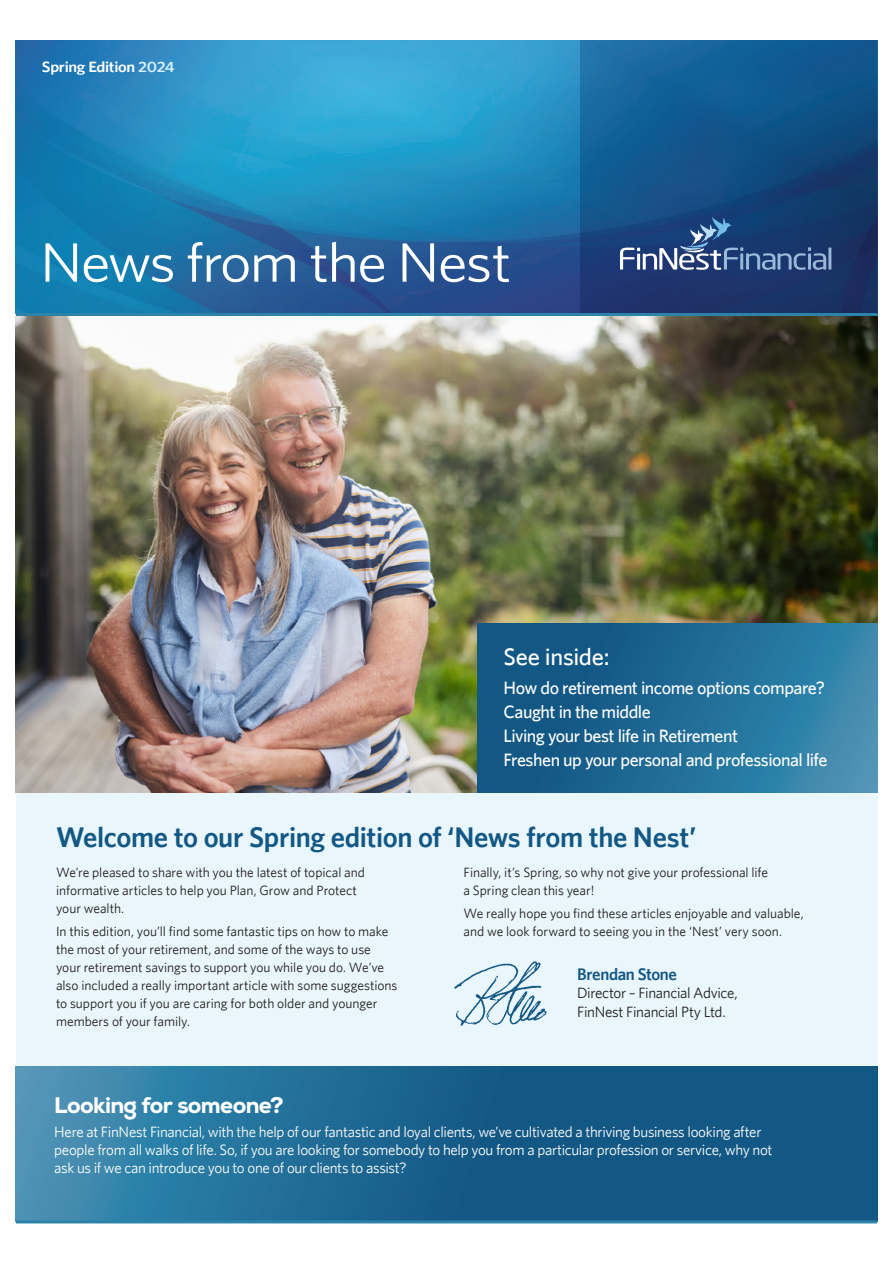
<style>
.page{position:relative;width:893px;height:1263px;background:#fff}
.page>*{position:absolute;margin:0;border:0;box-sizing:border-box;transform-origin:0 0}
.t1{font:55.5px "Whitney";letter-spacing:-.03em;color:#fff;scale:1.09 1}
.Page01_Bodycopy_11_25_Black{font:600 28.5px "Whitney";letter-spacing:-.015em;color:#135784}
.ARTICLE_Subheading{font:500 24px "Whitney";letter-spacing:-.01em;color:#fff}
.ARTICLE_Bodycopy{font:800 22.5px "Nexa";letter-spacing:-.03em;color:#fff}
.Paragraph_Style_7{font:500 18px "Whitney";letter-spacing:-.03em;color:#fff}
.t2{font:600 16.8px "Whitney";letter-spacing:-.02em;color:#135784}
.ARTICLE_Bodycopy-2{font:15px/18px "Whitney";letter-spacing:-.025em;color:#fff}
.t3{font:15px/18.8px "Whitney";letter-spacing:-.025em;color:#231f20}
.t4{font:600 15px "Whitney";letter-spacing:-.02em;color:#fff;scale:1.1 1}
.Page01_Bodycopy_11_25_Black-2{font:13.5px/18px "Whitney";letter-spacing:-.005em;color:#231f20}
.s1{color:#d4effb}
</style>
<div class="page">
<div style="left:16px;top:792px;width:861px;height:274px;background:#e9f7fd"></div>
<svg style="left:16px;top:1066px;width:861px;height:154px;background:#1f6792"></svg>
<img style="left:16px;top:316px;width:861px;height:476px">
<hr style="left:16px;top:1220px;width:861px;height:3px;background:#2c83aa">
<img style="left:16px;top:41px;width:565px;height:272px">
<hr style="left:16px;top:313px;width:861px;height:3px;background:#2c83aa">
<svg style="left:581px;top:41px;width:296px;height:272px;background:#144c82"></svg>
<svg style="left:620px;top:217px;width:206px;height:53px;background:#375788"></svg>
<hr style="left:828px;top:248px;width:3px;height:22px;background:#b9dbf3">
<img style="left:454px;top:961px;width:93px;height:65px">
<svg style="left:478px;top:623px;width:399px;height:169px;background:#226c96"></svg>
<p class="t4" style="left:42px;top:58px;width:122px">Spring Edition <span class="s1">2024</span></p>
<p class="t1" style="left:40px;top:230px;width:434px">News from the Nest</p>
<p class="ARTICLE_Subheading" style="left:503px;top:642px;width:108px">See inside:</p>
<p class="Paragraph_Style_7" style="left:503px;top:676px;width:323px">How do retirement income options compare?</p>
<p class="Paragraph_Style_7" style="left:503px;top:700px;width:149px">Caught in the middle</p>
<p class="Paragraph_Style_7" style="left:503px;top:724px;width:236px">Living your best life in Retirement</p>
<p class="Paragraph_Style_7" style="left:503px;top:748px;width:326px">Freshen up your personal and professional life</p>
<p class="Page01_Bodycopy_11_25_Black" style="left:56px;top:819px;width:642px">Welcome to our Spring edition of ‘News from the Nest’</p>
<p class="Page01_Bodycopy_11_25_Black-2" style="left:56px;top:863px;width:311px">We’re pleased to share with you the latest of topical and informative articles to help you Plan, Grow and Protect your wealth.</p>
<p class="Page01_Bodycopy_11_25_Black-2" style="left:56px;top:922px;width:343px">In this edition, you’ll find some fantastic tips on how to make the most of your retirement, and some of the ways to use your retirement savings to support you while you do. We’ve also included a really important article with some suggestions to support you if you are caring for both older and younger members of your family.</p>
<p class="Page01_Bodycopy_11_25_Black-2" style="left:463px;top:863px;width:306px">Finally, it’s Spring, so why not give your professional life a Spring clean this year!</p>
<p class="Page01_Bodycopy_11_25_Black-2" style="left:463px;top:904px;width:342px">We really hope you find these articles enjoyable and valuable, and we look forward to seeing you in the ‘Nest’ very soon.</p>
<p class="t2" style="left:577px;top:963px;width:101px">Brendan Stone</p>
<p class="t3" style="left:577px;top:983px;width:162px">Director – Financial Advice,<br>FinNest Financial Pty Ltd.</p>
<p class="ARTICLE_Bodycopy" style="left:54px;top:1090px;width:231px">Looking for someone?</p>
<p class="ARTICLE_Bodycopy-2" style="left:54px;top:1122px;width:720px">Here at FinNest Financial, with the help of our fantastic and loyal clients, we’ve cultivated a thriving business looking after people from all walks of life. So, if you are looking for somebody to help you from a particular profession or service, why not ask us if we can introduce you to one of our clients to assist?</p>
</div>
